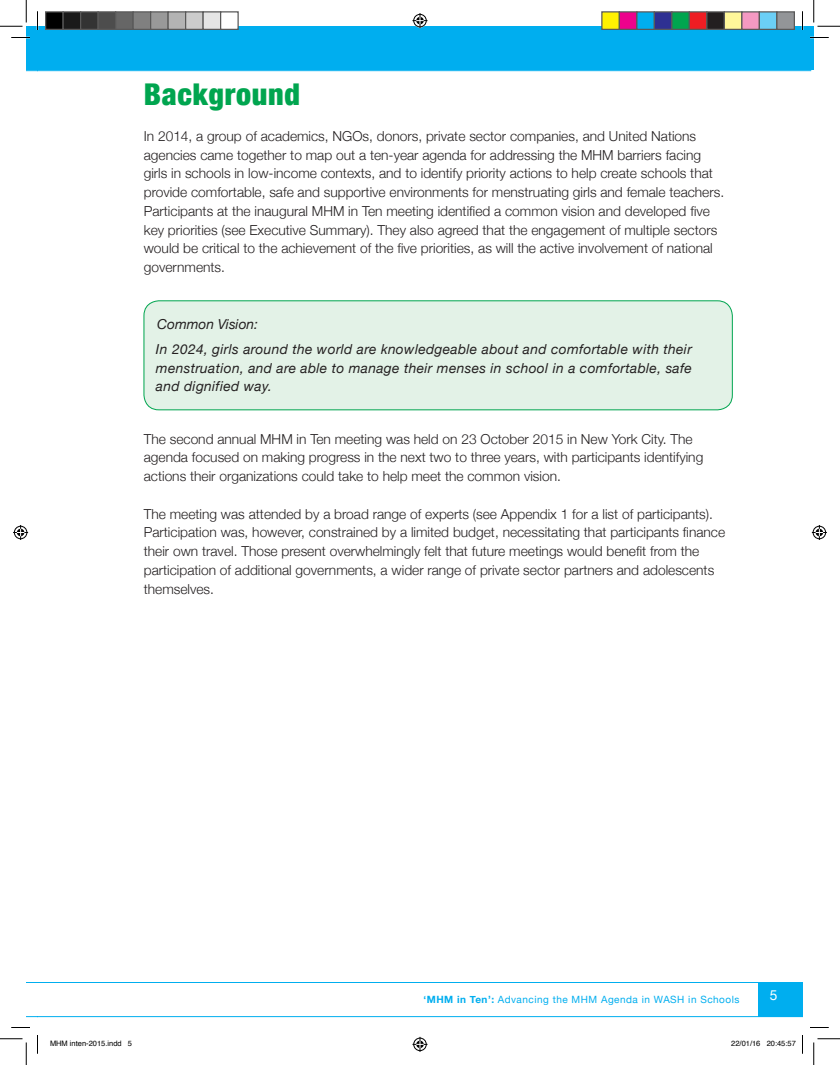
<style>
.page{position:relative;width:840px;height:1065px;background:#fff}
.page>*{position:absolute;margin:0;border:0;box-sizing:border-box;transform-origin:0 0}
.t1{font:900 condensed 30px "Helvetica Neue";letter-spacing:.025em;color:#00a54f}
.t2{font:300 13.75px/18.8px "Helvetica Neue";color:#231f20}
.t3{font:italic 13.75px/24.4px "Helvetica Neue";letter-spacing:.025em;color:#231f20}
.t4{font:13.75px "Helvetica Neue";color:#fff}
.t5{font:10px "Helvetica Neue";letter-spacing:.05em;color:#00aeef}
.t6{font:7.5px "Helvetica";color:#000}
.s1{font-weight:700}
</style>
<div class="page">
<svg style="left:26px;top:70px;width:12px;height:1px"></svg>
<div style="left:26px;top:26px;width:12px;height:43px;background:#00aeef"></div>
<svg style="left:26px;top:982px;width:777px;height:35px"></svg>
<div style="left:758px;top:983px;width:44px;height:34px;background:#00aeef"></div>
<hr style="left:38px;top:70px;width:773px;height:1px;background:#00aeef">
<div style="left:38px;top:26px;width:776px;height:43px;background:#00aeef"></div>
<div style="left:144px;top:300px;width:589px;height:110px;background:#e3f2e7"></div>
<svg style="left:11px;top:37px;width:19px;height:1px"></svg>
<svg style="left:810px;top:37px;width:19px;height:1px"></svg>
<svg style="left:11px;top:1027px;width:19px;height:1px"></svg>
<svg style="left:810px;top:1027px;width:19px;height:1px"></svg>
<svg style="left:37px;top:11px;width:1px;height:19px"></svg>
<svg style="left:37px;top:1035px;width:1px;height:19px"></svg>
<svg style="left:802px;top:11px;width:1px;height:19px"></svg>
<svg style="left:802px;top:1035px;width:1px;height:19px"></svg>
<svg style="left:0;top:0;width:27px;height:27px"></svg>
<svg style="left:0;top:1039px;width:27px;height:26px"></svg>
<svg style="left:814px;top:0;width:26px;height:27px"></svg>
<svg style="left:814px;top:1039px;width:26px;height:26px"></svg>
<svg style="left:412px;top:13px;width:16px;height:15px"></svg>
<svg style="left:412px;top:1037px;width:16px;height:15px"></svg>
<svg style="left:13px;top:525px;width:15px;height:15px"></svg>
<svg style="left:812px;top:525px;width:15px;height:15px"></svg>
<div style="left:46px;top:12px;width:17px;height:17px;background:#000"></div>
<div style="left:45px;top:11px;width:19px;height:19px;border:1px solid #595959"></div>
<div style="left:63px;top:12px;width:18px;height:17px;background:#1a1a1a"></div>
<div style="left:62px;top:11px;width:19px;height:19px;border:1px solid #595959"></div>
<div style="left:81px;top:12px;width:17px;height:17px;background:#333"></div>
<div style="left:80px;top:11px;width:19px;height:19px;border:1px solid #595959"></div>
<div style="left:98px;top:12px;width:18px;height:17px;background:#4d4d4d"></div>
<div style="left:98px;top:11px;width:18px;height:19px;border:1px solid #595959"></div>
<div style="left:116px;top:12px;width:17px;height:17px;background:#666"></div>
<div style="left:115px;top:11px;width:19px;height:19px;border:1px solid #595959"></div>
<div style="left:133px;top:12px;width:18px;height:17px;background:#808080"></div>
<div style="left:132px;top:11px;width:19px;height:19px;border:1px solid #595959"></div>
<div style="left:151px;top:12px;width:17px;height:17px;background:#999"></div>
<div style="left:150px;top:11px;width:19px;height:19px;border:1px solid #595959"></div>
<div style="left:168px;top:12px;width:18px;height:17px;background:#b3b3b3"></div>
<div style="left:168px;top:11px;width:18px;height:19px;border:1px solid #595959"></div>
<div style="left:186px;top:12px;width:17px;height:17px;background:#ccc"></div>
<div style="left:185px;top:11px;width:19px;height:19px;border:1px solid #595959"></div>
<div style="left:203px;top:12px;width:18px;height:17px;background:#e5e5e5"></div>
<div style="left:202px;top:11px;width:19px;height:19px;border:1px solid #595959"></div>
<div style="left:221px;top:12px;width:17px;height:17px;background:#fff"></div>
<div style="left:220px;top:11px;width:19px;height:19px;border:1px solid #595959"></div>
<div style="left:602px;top:12px;width:17px;height:17px;background:#fff101"></div>
<div style="left:601px;top:11px;width:19px;height:19px;border:1px solid #595959"></div>
<div style="left:619px;top:12px;width:18px;height:17px;background:#ed028c"></div>
<div style="left:619px;top:11px;width:19px;height:19px;border:1px solid #595959"></div>
<div style="left:637px;top:12px;width:17px;height:17px;background:#00aeef"></div>
<div style="left:636px;top:11px;width:19px;height:19px;border:1px solid #595959"></div>
<div style="left:654px;top:12px;width:18px;height:17px;background:#2e3092"></div>
<div style="left:654px;top:11px;width:18px;height:19px;border:1px solid #595959"></div>
<div style="left:672px;top:12px;width:17px;height:17px;background:#00a54f"></div>
<div style="left:671px;top:11px;width:19px;height:19px;border:1px solid #595959"></div>
<div style="left:689px;top:12px;width:18px;height:17px;background:#ee1d23"></div>
<div style="left:689px;top:11px;width:19px;height:19px;border:1px solid #595959"></div>
<div style="left:707px;top:12px;width:17px;height:17px;background:#231f20"></div>
<div style="left:706px;top:11px;width:19px;height:19px;border:1px solid #595959"></div>
<div style="left:724px;top:12px;width:18px;height:17px;background:#fff79a"></div>
<div style="left:724px;top:11px;width:18px;height:19px;border:1px solid #595959"></div>
<div style="left:742px;top:12px;width:17px;height:17px;background:#f499c2"></div>
<div style="left:741px;top:11px;width:19px;height:19px;border:1px solid #595959"></div>
<div style="left:759px;top:12px;width:18px;height:17px;background:#6bcff6"></div>
<div style="left:759px;top:11px;width:19px;height:19px;border:1px solid #595959"></div>
<div style="left:777px;top:12px;width:17px;height:17px;background:#939598"></div>
<div style="left:776px;top:11px;width:19px;height:19px;border:1px solid #595959"></div>
<h1 class="t1" style="left:144px;top:76px;width:158px">Background</h1>
<p class="t2" style="left:144px;top:126px;width:582px">In 2014, a group of academics, NGOs, donors, private sector companies, and United Nations agencies came together to map out a ten-year agenda for addressing the MHM barriers facing girls in schools in low-income contexts, and to identify priority actions to help create schools that provide comfortable, safe and supportive environments for menstruating girls and female teachers.<br>Participants at the inaugural MHM in Ten meeting identified a common vision and developed five key priorities (see Executive Summary). They also agreed that the engagement of multiple sectors would be critical to the achievement of the five priorities, as will the active involvement of national governments.</p>
<p class="t3" style="left:156px;top:312px;width:537px">Common Vision:<br>In 2024, girls around the world are knowledgeable about and comfortable with their</p>
<p class="t3" style="left:156px;top:358px;width:537px;line-height:18.8px">menstruation, and are able to manage their menses in school in a comfortable, safe and dignified way.</p>
<p class="t2" style="left:144px;top:429px;width:561px">The second annual MHM in Ten meeting was held on 23 October 2015 in New York City. The agenda focused on making progress in the next two to three years, with participants identifying actions their organizations could take to help meet the common vision.</p>
<p class="t2" style="left:144px;top:504px;width:583px">The meeting was attended by a broad range of experts (see Appendix 1 for a list of participants).<br>Participation was, however, constrained by a limited budget, necessitating that participants finance their own travel. Those present overwhelmingly felt that future meetings would benefit from the participation of additional governments, a wider range of private sector partners and adolescents themselves.</p>
<p class="t5" style="left:424px;top:993px;width:317px"><span class="s1">‘MHM in Ten’:</span> Advancing the MHM Agenda in WASH in Schools</p>
<p class="t4" style="left:770px;top:987px;width:9px">5</p>
<p class="t6" style="left:50px;top:1038px;width:84px">MHM inten-2015.indd 5</p>
<p class="t6" style="left:731px;top:1038px;width:66px">22/01/16 20:45:57</p>
</div>
